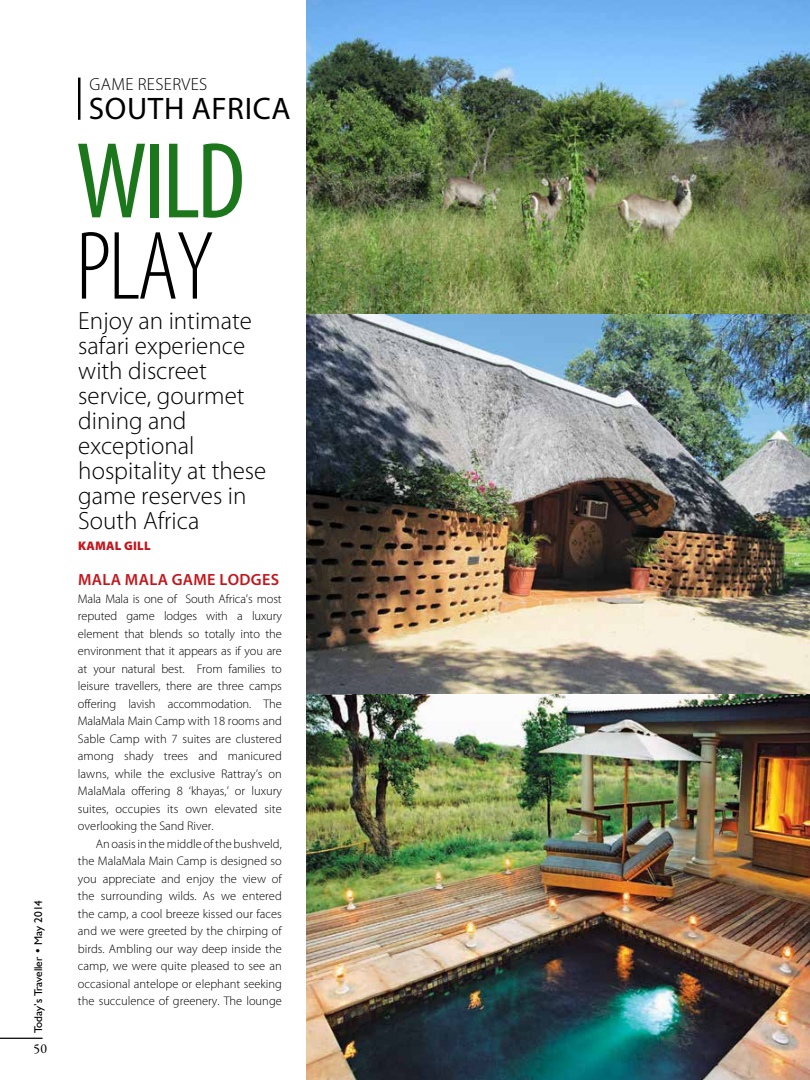
<style>
.page{position:relative;width:810px;height:1080px;background:#fff}
.page>*{position:absolute;margin:0;border:0;box-sizing:border-box;transform-origin:0 0}
.t1{font:condensed 109.25px "Myriad Pro";color:#1c771c}
.t2{font:300 condensed 98.25px "Myriad Pro";color:#000}
.t3{font:31.25px "Myriad Pro";letter-spacing:.02em;color:#000}
.t4{font:300 25px/25px "Myriad Pro";color:#000}
.t5{font:300 17.5px "Myriad Pro";letter-spacing:.02em;color:#000}
.t6{font:600 16.25px "Myriad Pro";letter-spacing:.02em;color:#c4161c}
.t7{font:13.75px "Garamond Premr Pro";color:#000}
.t8{font:300 12.5px/17.5px "Myriad Pro";color:#000;text-align:justify}
.t9{font:900 12.5px "Myriad Pro";letter-spacing:.02em;color:#c4161c}
.t10{font:11.25px "Humanist 521 BT";color:#000}
</style>
<div class="page">
<hr style="left:0;top:1038px;width:43px;height:1px;background:#000">
<hr style="left:78px;top:78px;width:2px;height:42px;background:#000">
<img style="left:306px;top:694px;width:504px;height:386px">
<img style="left:306px;top:0;width:504px;height:314px">
<img style="left:306px;top:314px;width:504px;height:380px">
<p class="t10" style="left:31px;top:1033px;width:134px;rotate:-90deg">Today’s Traveller • May 2014</p>
<p class="t7" style="left:34px;top:1041px;width:15px">50</p>
<h3 class="t5" style="left:90px;top:75px;width:119px">Game Reserves</h3>
<h3 class="t3" style="left:89px;top:90px;width:202px">SOUTH AFRICA</h3>
<h1 class="t1" style="left:76px;top:115px;width:171px">Wild</h1>
<h2 class="t2" style="left:76px;top:214px;width:140px">Play</h2>
<h3 class="t4" style="left:78px;top:309px;width:190px">Enjoy an intimate safari experience with discreet service, gourmet dining and exceptional hospitality at these game reserves in<br>South Africa</h3>
<p class="t9" style="left:78px;top:539px;width:74px">KAMAL GILL</p>
<h3 class="t6" style="left:78px;top:570px;width:202px">MALA MALA GAME LODGES</h3>
<p class="t8" style="left:78px;top:590px;width:205px">Mala Mala is one of South Africa’s most reputed game lodges with a luxury element that blends so totally into the environment that it appears as if you are at your natural best. From families to leisure travellers, there are three camps offering lavish accommodation. The MalaMala Main Camp with 18 rooms and Sable Camp with 7 suites are clustered among shady trees and manicured lawns, while the exclusive Rattray’s on MalaMala offering 8 ‘khayas,’ or luxury suites, occupies its own elevated site overlooking the Sand River.</p>
<p class="t8" style="left:78px;top:835px;width:205px;text-indent:18px">An oasis in the middle of the bushveld, the MalaMala Main Camp is designed so you appreciate and enjoy the view of the surrounding wilds. As we entered the camp, a cool breeze kissed our faces and we were greeted by the chirping of birds. Ambling our way deep inside the camp, we were quite pleased to see an occasional antelope or elephant seeking the succulence of greenery. The lounge</p>
</div>
